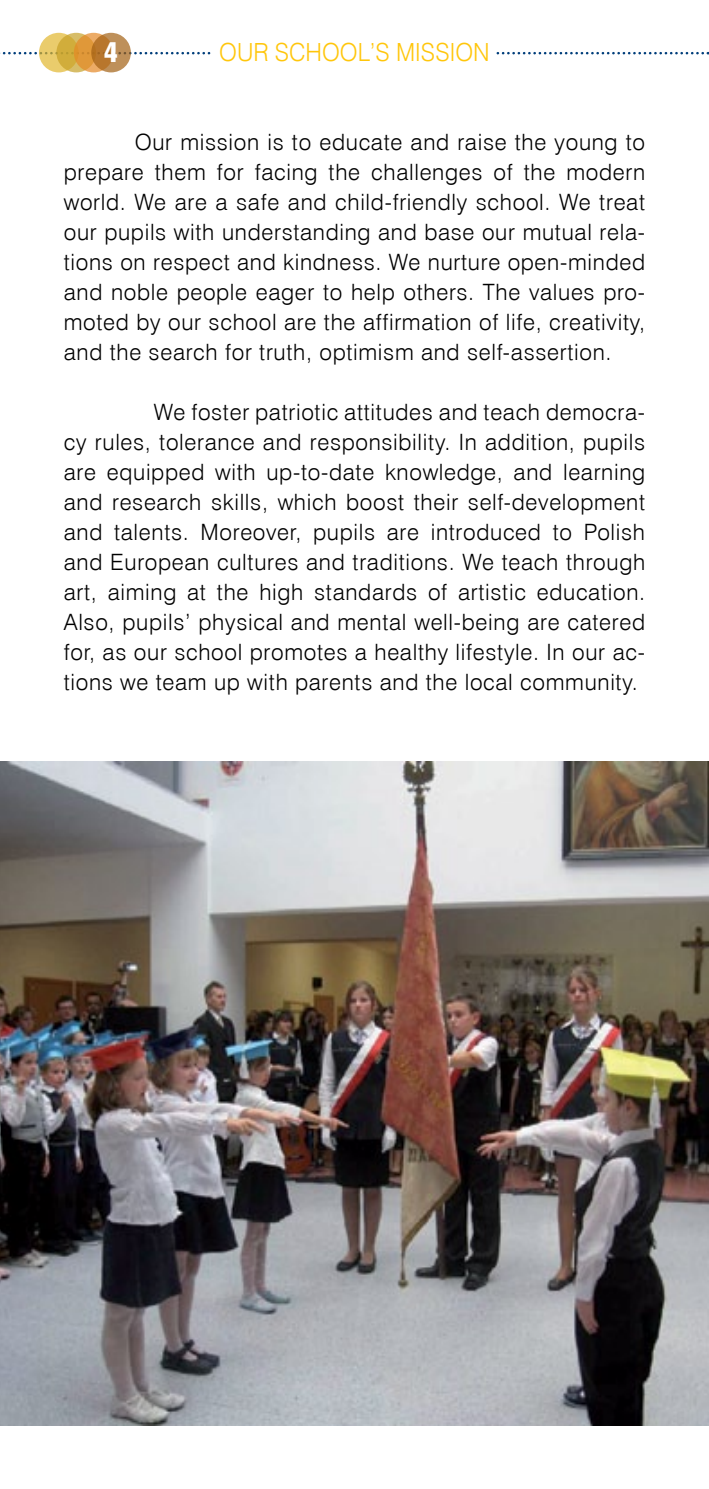
<style>
.page{position:relative;width:709px;height:1489px;background:#fff}
.page>*{position:absolute;margin:0;border:0;box-sizing:border-box;transform-origin:0 0}
.t1{font:27.5px "Swis 911 Cm EU Normal";color:#fff}
.t2{font:25px "Swis 721 Lt EU Normal";color:#ffc60b;scale:.94 1}
.t3{font:22.5px/30px "Swis 721 Lt EU Normal";letter-spacing:.03em;color:#000;text-align:justify}
</style>
<div class="page">
<svg style="left:0;top:52px;width:708px;height:2px"></svg>
<svg style="left:39px;top:33px;width:40px;height:39px"></svg>
<svg style="left:56px;top:33px;width:40px;height:39px"></svg>
<svg style="left:74px;top:33px;width:39px;height:39px"></svg>
<svg style="left:91px;top:33px;width:40px;height:39px"></svg>
<img style="left:0;top:761px;width:709px;height:663px">
<div style="left:213px;top:43px;width:283px;height:18px;background:#fff"></div>
<p class="t1" style="left:105px;top:36px;width:14px">4</p>
<p class="t2" style="left:219px;top:37px;width:289px">OUR SCHOOL’S MISSION</p>
<p class="t3" style="left:64px;top:127px;width:583px;text-indent:71px">Our mission is to educate and raise the young to prepare them for facing the challenges of the modern world. We are a safe and child-friendly school. We treat our pupils with understanding and base our mutual rela&shy;tions on respect and kindness. We nurture open-minded and noble people eager to help others. The values pro&shy;moted by our school are the affirmation of life, creativity, and the search for truth, optimism and self-assertion.</p>
<p class="t3" style="left:64px;top:397px;width:583px;text-indent:90px">We foster patriotic attitudes and teach democra&shy;cy rules, tolerance and responsibility. In addition, pupils are equipped with up-to-date knowledge, and learning and research skills, which boost their self-development and talents. Moreover, pupils are introduced to Polish and European cultures and traditions. We teach through art, aiming at the high standards of artistic education.<br>Also, pupils’ physical and mental well-being are catered for, as our school promotes a healthy lifestyle. In our ac&shy;tions we team up with parents and the local community.</p>
</div>
